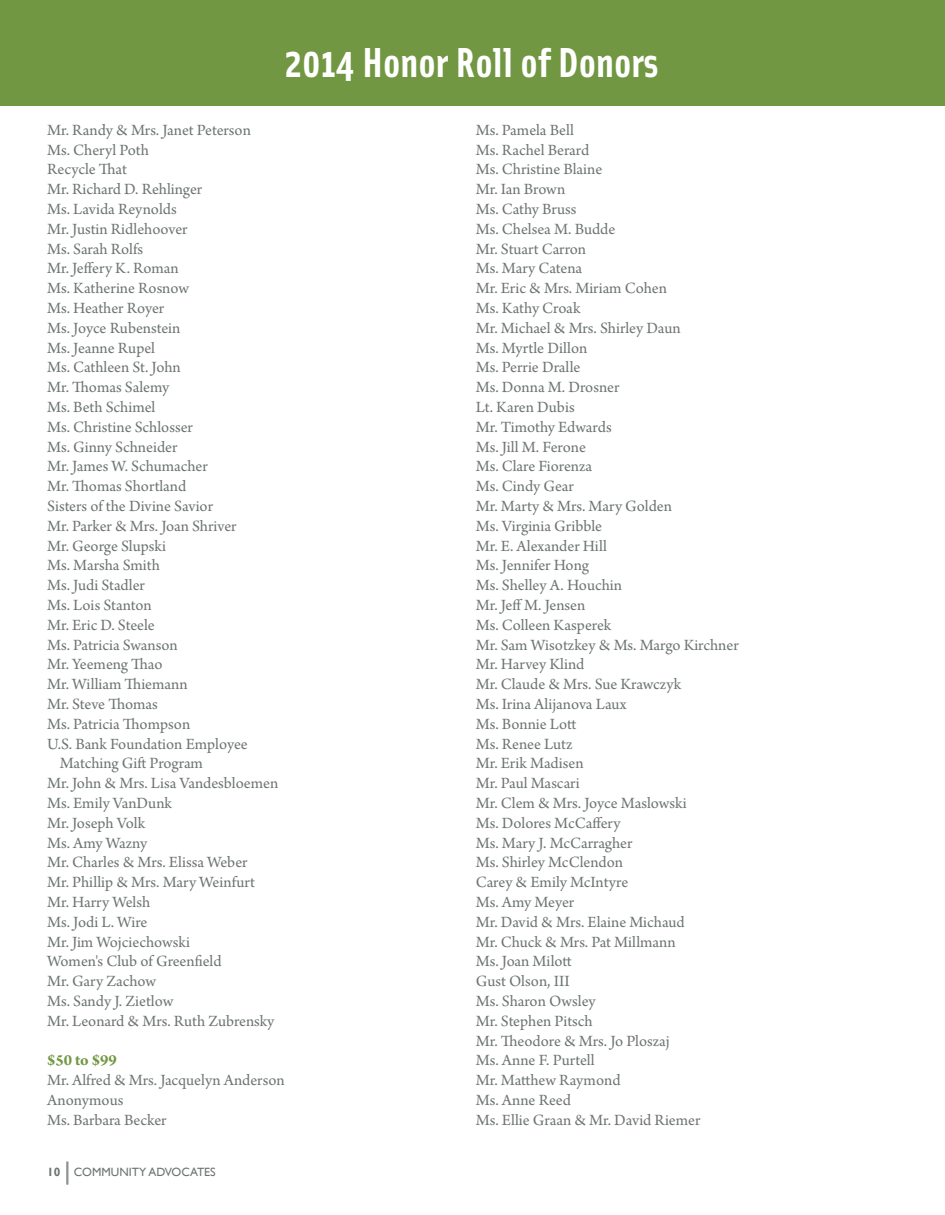
<style>
.page{position:relative;width:945px;height:1215px;background:#fff}
.page>*{position:absolute;margin:0;border:0;box-sizing:border-box;transform-origin:0 0}
.t1{font:700 42px "Solex";color:#fff}
.t2{font:16.5px "Arno Pro";letter-spacing:-.005em;color:#6e7475}
.t3{font:700 16.5px "Arno Pro";color:#729742}
.t4{font:12px "Gill Sans";color:#6e7475}
.s1{font-weight:700}
</style>
<div class="page">
<div style="left:0;top:0;width:945px;height:105px;background:#729742"></div>
<svg style="left:67px;top:1162px;width:2px;height:23px"></svg>
<p class="t1" style="left:285px;top:35px;width:375px">2014 Honor Roll of Donors</p>
<p class="t2" style="left:47px;top:120px;width:205px">Mr. Randy &amp; Mrs. Janet Peterson</p>
<p class="t2" style="left:47px;top:140px;width:103px">Ms. Cheryl Poth</p>
<p class="t2" style="left:47px;top:160px;width:81px">Recycle That</p>
<p class="t2" style="left:47px;top:180px;width:156px">Mr. Richard D. Rehlinger</p>
<p class="t2" style="left:47px;top:200px;width:131px">Ms. Lavida Reynolds</p>
<p class="t2" style="left:47px;top:219px;width:142px">Mr. Justin Ridlehoover</p>
<p class="t2" style="left:47px;top:239px;width:98px">Ms. Sarah Rolfs</p>
<p class="t2" style="left:47px;top:259px;width:133px">Mr. Jeffery K. Roman</p>
<p class="t2" style="left:47px;top:279px;width:143px">Ms. Katherine Rosnow</p>
<p class="t2" style="left:47px;top:299px;width:119px">Ms. Heather Royer</p>
<p class="t2" style="left:47px;top:318px;width:135px">Ms. Joyce Rubenstein</p>
<p class="t2" style="left:47px;top:338px;width:109px">Ms. Jeanne Rupel</p>
<p class="t2" style="left:47px;top:358px;width:135px">Ms. Cathleen St. John</p>
<p class="t2" style="left:47px;top:378px;width:124px">Mr. Thomas Salemy</p>
<p class="t2" style="left:47px;top:398px;width:110px">Ms. Beth Schimel</p>
<p class="t2" style="left:47px;top:417px;width:147px">Ms. Christine Schlosser</p>
<p class="t2" style="left:47px;top:437px;width:132px">Ms. Ginny Schneider</p>
<p class="t2" style="left:47px;top:457px;width:162px">Mr. James W. Schumacher</p>
<p class="t2" style="left:47px;top:477px;width:141px">Mr. Thomas Shortland</p>
<p class="t2" style="left:47px;top:497px;width:167px">Sisters of the Divine Savior</p>
<p class="t2" style="left:47px;top:516px;width:191px">Mr. Parker &amp; Mrs. Joan Shriver</p>
<p class="t2" style="left:47px;top:536px;width:120px">Mr. George Slupski</p>
<p class="t2" style="left:47px;top:556px;width:114px">Ms. Marsha Smith</p>
<p class="t2" style="left:47px;top:576px;width:99px">Ms. Judi Stadler</p>
<p class="t2" style="left:47px;top:596px;width:106px">Ms. Lois Stanton</p>
<p class="t2" style="left:47px;top:615px;width:109px">Mr. Eric D. Steele</p>
<p class="t2" style="left:47px;top:635px;width:132px">Ms. Patricia Swanson</p>
<p class="t2" style="left:47px;top:655px;width:117px">Mr. Yeemeng Thao</p>
<p class="t2" style="left:47px;top:675px;width:142px">Mr. William Thiemann</p>
<p class="t2" style="left:47px;top:695px;width:112px">Mr. Steve Thomas</p>
<p class="t2" style="left:47px;top:714px;width:145px">Ms. Patricia Thompson</p>
<p class="t2" style="left:47px;top:734px;width:202px">U.S. Bank Foundation Employee</p>
<p class="t2" style="left:60px;top:754px;width:145px">Matching Gift Program</p>
<p class="t2" style="left:47px;top:774px;width:233px">Mr. John &amp; Mrs. Lisa Vandesbloemen</p>
<p class="t2" style="left:47px;top:794px;width:126px">Ms. Emily VanDunk</p>
<p class="t2" style="left:47px;top:813px;width:100px">Mr. Joseph Volk</p>
<p class="t2" style="left:47px;top:833px;width:102px">Ms. Amy Wazny</p>
<p class="t2" style="left:47px;top:853px;width:202px">Mr. Charles &amp; Mrs. Elissa Weber</p>
<p class="t2" style="left:47px;top:873px;width:209px">Mr. Phillip &amp; Mrs. Mary Weinfurt</p>
<p class="t2" style="left:47px;top:893px;width:105px">Mr. Harry Welsh</p>
<p class="t2" style="left:47px;top:912px;width:102px">Ms. Jodi L. Wire</p>
<p class="t2" style="left:47px;top:932px;width:144px">Mr. Jim Wojciechowski</p>
<p class="t2" style="left:47px;top:952px;width:176px">Women's Club of Greenfield</p>
<p class="t2" style="left:47px;top:972px;width:110px">Mr. Gary Zachow</p>
<p class="t2" style="left:47px;top:992px;width:128px">Ms. Sandy J. Zietlow</p>
<p class="t2" style="left:47px;top:1011px;width:229px">Mr. Leonard &amp; Mrs. Ruth Zubrensky</p>
<p class="t3" style="left:47px;top:1051px;width:71px">$50 to $99</p>
<p class="t2" style="left:47px;top:1071px;width:239px">Mr. Alfred &amp; Mrs. Jacquelyn Anderson</p>
<p class="t2" style="left:47px;top:1091px;width:78px">Anonymous</p>
<p class="t2" style="left:47px;top:1110px;width:121px">Ms. Barbara Becker</p>
<p class="t4" style="left:47px;top:1165px;width:170px"><span class="s1">10</span> COMMUNITY ADVOCATES</p>
<p class="t2" style="left:476px;top:120px;width:100px">Ms. Pamela Bell</p>
<p class="t2" style="left:476px;top:140px;width:115px">Ms. Rachel Berard</p>
<p class="t2" style="left:476px;top:160px;width:128px">Ms. Christine Blaine</p>
<p class="t2" style="left:476px;top:180px;width:91px">Mr. Ian Brown</p>
<p class="t2" style="left:476px;top:200px;width:102px">Ms. Cathy Bruss</p>
<p class="t2" style="left:476px;top:219px;width:141px">Ms. Chelsea M. Budde</p>
<p class="t2" style="left:476px;top:239px;width:112px">Mr. Stuart Carron</p>
<p class="t2" style="left:476px;top:259px;width:108px">Ms. Mary Catena</p>
<p class="t2" style="left:476px;top:279px;width:193px">Mr. Eric &amp; Mrs. Miriam Cohen</p>
<p class="t2" style="left:476px;top:299px;width:106px">Ms. Kathy Croak</p>
<p class="t2" style="left:476px;top:318px;width:206px">Mr. Michael &amp; Mrs. Shirley Daun</p>
<p class="t2" style="left:476px;top:338px;width:113px">Ms. Myrtle Dillon</p>
<p class="t2" style="left:476px;top:358px;width:106px">Ms. Perrie Dralle</p>
<p class="t2" style="left:476px;top:378px;width:145px">Ms. Donna M. Drosner</p>
<p class="t2" style="left:476px;top:398px;width:100px">Lt. Karen Dubis</p>
<p class="t2" style="left:476px;top:417px;width:137px">Mr. Timothy Edwards</p>
<p class="t2" style="left:476px;top:437px;width:112px">Ms. Jill M. Ferone</p>
<p class="t2" style="left:476px;top:457px;width:118px">Ms. Clare Fiorenza</p>
<p class="t2" style="left:476px;top:477px;width:99px">Ms. Cindy Gear</p>
<p class="t2" style="left:476px;top:497px;width:198px">Mr. Marty &amp; Mrs. Mary Golden</p>
<p class="t2" style="left:476px;top:516px;width:128px">Ms. Virginia Gribble</p>
<p class="t2" style="left:476px;top:536px;width:133px">Mr. E. Alexander Hill</p>
<p class="t2" style="left:476px;top:556px;width:115px">Ms. Jennifer Hong</p>
<p class="t2" style="left:476px;top:576px;width:148px">Ms. Shelley A. Houchin</p>
<p class="t2" style="left:476px;top:596px;width:111px">Mr. Jeff M. Jensen</p>
<p class="t2" style="left:476px;top:615px;width:137px">Ms. Colleen Kasperek</p>
<p class="t2" style="left:476px;top:635px;width:264px">Mr. Sam Wisotzkey &amp; Ms. Margo Kirchner</p>
<p class="t2" style="left:476px;top:655px;width:110px">Mr. Harvey Klind</p>
<p class="t2" style="left:476px;top:675px;width:207px">Mr. Claude &amp; Mrs. Sue Krawczyk</p>
<p class="t2" style="left:476px;top:695px;width:152px">Ms. Irina Alijanova Laux</p>
<p class="t2" style="left:476px;top:714px;width:102px">Ms. Bonnie Lott</p>
<p class="t2" style="left:476px;top:734px;width:98px">Ms. Renee Lutz</p>
<p class="t2" style="left:476px;top:754px;width:109px">Mr. Erik Madisen</p>
<p class="t2" style="left:476px;top:774px;width:105px">Mr. Paul Mascari</p>
<p class="t2" style="left:476px;top:794px;width:212px">Mr. Clem &amp; Mrs. Joyce Maslowski</p>
<p class="t2" style="left:476px;top:813px;width:146px">Ms. Dolores McCaffery</p>
<p class="t2" style="left:476px;top:833px;width:158px">Ms. Mary J. McCarragher</p>
<p class="t2" style="left:476px;top:853px;width:149px">Ms. Shirley McClendon</p>
<p class="t2" style="left:476px;top:873px;width:154px">Carey &amp; Emily McIntyre</p>
<p class="t2" style="left:476px;top:893px;width:100px">Ms. Amy Meyer</p>
<p class="t2" style="left:476px;top:912px;width:210px">Mr. David &amp; Mrs. Elaine Michaud</p>
<p class="t2" style="left:476px;top:932px;width:201px">Mr. Chuck &amp; Mrs. Pat Millmann</p>
<p class="t2" style="left:476px;top:952px;width:97px">Ms. Joan Milott</p>
<p class="t2" style="left:476px;top:972px;width:95px">Gust Olson, III</p>
<p class="t2" style="left:476px;top:992px;width:121px">Ms. Sharon Owsley</p>
<p class="t2" style="left:476px;top:1011px;width:118px">Mr. Stephen Pitsch</p>
<p class="t2" style="left:476px;top:1031px;width:195px">Mr. Theodore &amp; Mrs. Jo Ploszaj</p>
<p class="t2" style="left:476px;top:1051px;width:120px">Ms. Anne F. Purtell</p>
<p class="t2" style="left:476px;top:1071px;width:146px">Mr. Matthew Raymond</p>
<p class="t2" style="left:476px;top:1091px;width:97px">Ms. Anne Reed</p>
<p class="t2" style="left:476px;top:1110px;width:226px">Ms. Ellie Graan &amp; Mr. David Riemer</p>
</div>
